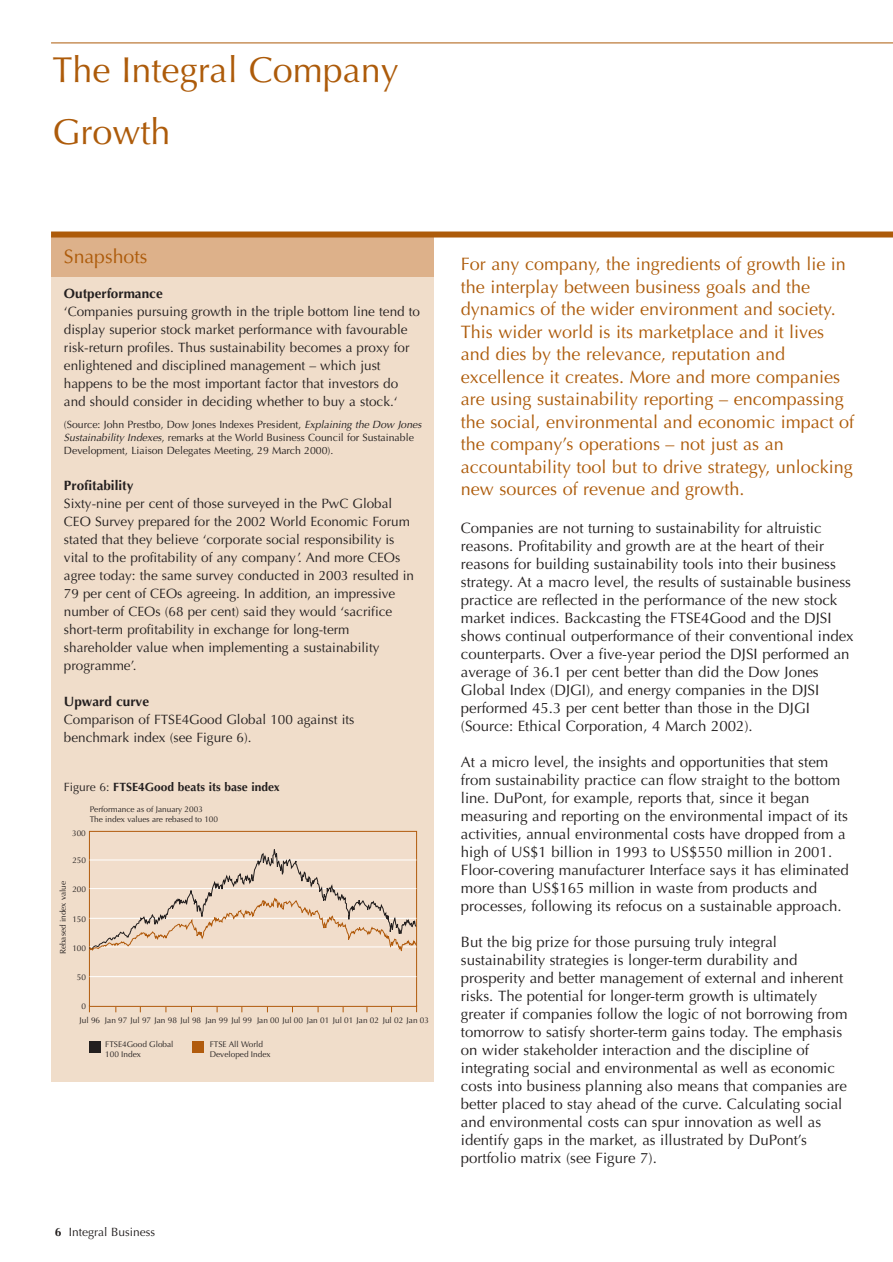
<style>
.page{position:relative;width:893px;height:1262px;background:#fff}
.page>*{position:absolute;margin:0;border:0;box-sizing:border-box;transform-origin:0 0}
.t1{font:36px/61.8px "Optima";color:#ad5b0a}
.t2{font:19.5px "Optima";color:#ad5b0a}
.t3{font:18px/22.5px "Optima";color:#ad5b0a}
.t4{font:15px/18px "Optima";color:#231f1f}
.t5{font:13.5px/18px "Optima";color:#231f1f}
.t6{font:700 13.5px "Optima";color:#231f1f}
.t7{font:700 12px "Optima";color:#231f1f}
.t8{font:12px "Optima";color:#231f1f}
.t9{font:10.5px/12.8px "Optima";color:#231f1f}
.t10{font:8.25px/9.9px "Optima";color:#231f1f}
.s1{font-style:italic}
.s2{font-weight:400}
.s3{font-weight:700}
</style>
<div class="page">
<div style="left:51px;top:235px;width:383px;height:847px;background:#f0ddca"></div>
<div style="left:51px;top:236px;width:383px;height:40px;background:#ddb18a"></div>
<div style="left:89px;top:831px;width:327px;height:175px;border:1px solid #b15b0d"></div>
<hr style="left:90px;top:976px;width:326px;height:1px;background:#fff">
<div style="left:89px;top:1041px;width:12px;height:11px;background:#231f1f"></div>
<div style="left:192px;top:1041px;width:12px;height:11px;background:#b15b0d"></div>
<svg style="left:88px;top:833px;width:329px;height:125px"></svg>
<div style="left:51px;top:231px;width:841px;height:6px;background:#ad5b0a"></div>
<hr style="left:51px;top:43px;width:841px;height:1px;background:#ad5b0a">
<h1 class="t1" style="left:53px;top:43px;width:348px">The Integral Company<br>Growth</h1>
<h2 class="t2" style="left:64px;top:248px;width:85px">Snapshots</h2>
<p class="t6" style="left:64px;top:288px;width:100px">Outperformance</p>
<p class="t5" style="left:64px;top:304px;width:357px">‘Companies pursuing growth in the triple bottom line tend to display superior stock market performance with favourable risk-return profiles. Thus sustainability becomes a proxy for enlightened and disciplined management – which just happens to be the most important factor that investors do and should consider in deciding whether to buy a stock.‘</p>
<p class="t9" style="left:64px;top:419px;width:359px">(Source: John Prestbo, Dow Jones Indexes President, <span class="s1">Explaining the Dow Jones<br>Sustainability Indexes</span>, remarks at the World Business Council for Sustainable<br>Development, Liaison Delegates Meeting, 29 March 2000).</p>
<p class="t6" style="left:64px;top:479px;width:71px">Profitability</p>
<p class="t5" style="left:64px;top:495px;width:351px">Sixty-nine per cent of those surveyed in the PwC Global CEO Survey prepared for the 2002 World Economic Forum stated that they believe ‘corporate social responsibility is vital to the profitability of any company’. And more CEOs agree today: the same survey conducted in 2003 resulted in 79 per cent of CEOs agreeing. In addition, an impressive number of CEOs (68 per cent) said they would ‘sacrifice short-term profitability in exchange for long-term shareholder value when implementing a sustainability programme’.</p>
<p class="t6" style="left:64px;top:695px;width:87px">Upward curve</p>
<p class="t5" style="left:64px;top:711px;width:292px">Comparison of FTSE4Good Global 100 against its benchmark index (see Figure 6).</p>
<p class="t7" style="left:64px;top:781px;width:217px"><span class="s2">Figure 6:</span> FTSE4Good beats its base index</p>
<p class="t10" style="left:90px;top:805px;width:130px">Performance as of January 2003<br>The index values are rebased to 100</p>
<p class="t10" style="left:72px;top:828px;width:15px">300</p>
<p class="t10" style="left:72px;top:856px;width:15px">250</p>
<p class="t10" style="left:72px;top:885px;width:15px">200</p>
<p class="t10" style="left:59px;top:954px;width:75px;rotate:-90deg">Rebased index value</p>
<p class="t10" style="left:72px;top:914px;width:15px">150</p>
<p class="t10" style="left:72px;top:943px;width:15px">100</p>
<p class="t10" style="left:77px;top:973px;width:11px">50</p>
<p class="t10" style="left:79px;top:999px;width:351px;line-height:14.5px">0<br>Jul 96 Jan 97 Jul 97 Jan 98 Jul 98 Jan 99 Jul 99 Jan 00 Jul 00 Jan 01 Jul 01 Jan 02 Jul 02 Jan 03</p>
<p class="t10" style="left:105px;top:1040px;width:70px">FTSE4Good Global<br>100 Index</p>
<p class="t10" style="left:210px;top:1040px;width:62px">FTSE All World<br>Developed Index</p>
<p class="t8" style="left:55px;top:1227px;width:102px"><span class="s3">6</span> Integral Business</p>
<p class="t3" style="left:461px;top:255px;width:395px">For any company, the ingredients of growth lie in the interplay between business goals and the dynamics of the wider environment and society.<br>This wider world is its marketplace and it lives and dies by the relevance, reputation and excellence it creates. More and more companies are using sustainability reporting – encompassing the social, environmental and economic impact of the company’s operations – not just as an accountability tool but to drive strategy, unlocking new sources of revenue and growth.</p>
<p class="t4" style="left:461px;top:520px;width:394px">Companies are not turning to sustainability for altruistic reasons. Profitability and growth are at the heart of their reasons for building sustainability tools into their business strategy. At a macro level, the results of sustainable business practice are reflected in the performance of the new stock market indices. Backcasting the FTSE4Good and the DJSI shows continual outperformance of their conventional index counterparts. Over a five-year period the DJSI performed an average of 36.1 per cent better than did the Dow Jones Global Index (DJGI), and energy companies in the DJSI performed 45.3 per cent better than those in the DJGI (Source: Ethical Corporation, 4 March 2002).</p>
<p class="t4" style="left:461px;top:754px;width:389px">At a micro level, the insights and opportunities that stem from sustainability practice can flow straight to the bottom line. DuPont, for example, reports that, since it began measuring and reporting on the environmental impact of its activities, annual environmental costs have dropped from a high of US$1 billion in 1993 to US$550 million in 2001.<br>Floor-covering manufacturer Interface says it has eliminated more than US$165 million in waste from products and processes, following its refocus on a sustainable approach.</p>
<p class="t4" style="left:461px;top:934px;width:388px">But the big prize for those pursuing truly integral sustainability strategies is longer-term durability and prosperity and better management of external and inherent risks. The potential for longer-term growth is ultimately greater if companies follow the logic of not borrowing from tomorrow to satisfy shorter-term gains today. The emphasis on wider stakeholder interaction and the discipline of integrating social and environmental as well as economic costs into business planning also means that companies are better placed to stay ahead of the curve. Calculating social and environmental costs can spur innovation as well as identify gaps in the market, as illustrated by DuPont’s portfolio matrix (see Figure 7).</p>
</div>
